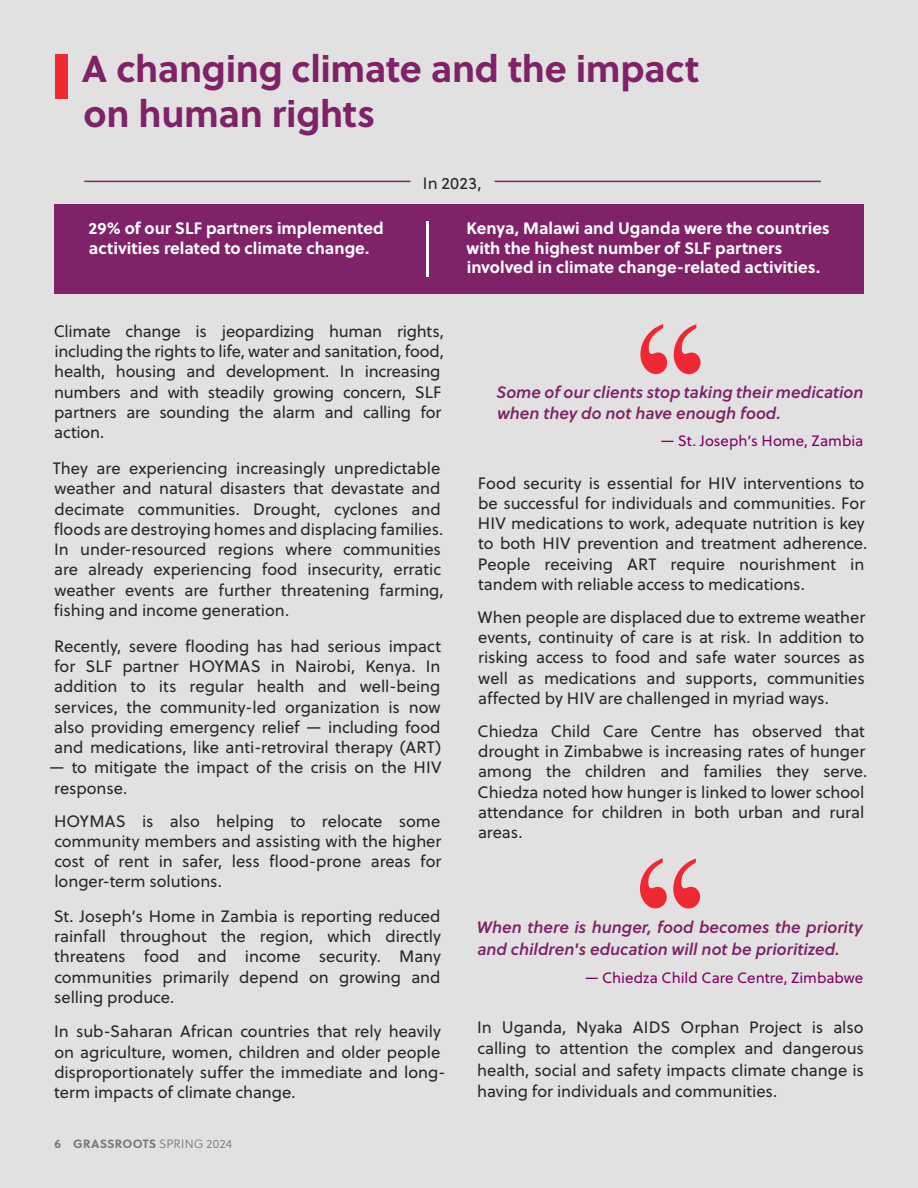
<style>
.page{position:relative;width:918px;height:1188px;background:#e1e1e1}
.page>*{position:absolute;margin:0;border:0;box-sizing:border-box;transform-origin:0 0}
.t1{font:700 37.5px/45px "Soleil";letter-spacing:-.01em;color:#7f2268}
.t2{font:16.5px/20.2px "Soleil";letter-spacing:-.005em;color:#292829}
.t3{font:700 16.5px/19.8px "Soleil";color:#fff}
.t4{font:italic 16.5px/21.3px "Soleil Sb";color:#7f2268}
.t5{font:15px "Soleil";color:#810066}
.t6{font:700 12px "Soleil";letter-spacing:.02em;color:#77787b}
.s1{font-family:"Soleil Lt";font-weight:400}
</style>
<div class="page">
<div style="left:55px;top:54px;width:13px;height:45px;background:#ee2934"></div>
<div style="left:55px;top:204px;width:809px;height:90px;background:#7f2268"></div>
<hr style="left:426px;top:221px;width:3px;height:55px;background:#fff">
<svg style="left:640px;top:324px;width:27px;height:50px"></svg>
<svg style="left:674px;top:324px;width:27px;height:50px"></svg>
<svg style="left:640px;top:858px;width:27px;height:50px"></svg>
<svg style="left:673px;top:859px;width:27px;height:50px"></svg>
<hr style="left:84px;top:181px;width:326px;height:1px;background:#802268">
<hr style="left:495px;top:181px;width:326px;height:1px;background:#802268">
<h1 class="t1" style="left:82px;top:44px;width:619px">A changing climate and the impact on human rights</h1>
<p class="t2" style="left:423px;top:173px;width:60px">In 2023,</p>
<p class="t3" style="left:89px;top:217px;width:297px">29% of our SLF partners implemented activities related to climate change.</p>
<p class="t3" style="left:467px;top:217px;width:365px">Kenya, Malawi and Uganda were the countries with the highest number of SLF partners involved in climate change-related activities.</p>
<p class="t2" style="left:54px;top:321px;width:392px">Climate change is jeopardizing human rights, including the rights to life, water and sanitation, food, health, housing and development. In increasing numbers and with steadily growing concern, SLF partners are sounding the alarm and calling for action.</p>
<p class="t2" style="left:53px;top:458px;width:392px">They are experiencing increasingly unpredictable weather and natural disasters that devastate and decimate communities. Drought, cyclones and floods are destroying homes and displacing families.<br>In under-resourced regions where communities are already experiencing food insecurity, erratic weather events are further threatening farming, fishing and income generation.</p>
<p class="t2" style="left:54px;top:635px;width:389px;text-align:justify">Recently, severe flooding has had serious impact for SLF partner HOYMAS in Nairobi, Kenya. In addition to its regular health and well-being services, the community-led organization is now also providing emergency relief — including food and medications, like anti-retroviral therapy (ART)</p>
<p class="t2" style="left:50px;top:757px;width:394px">— to mitigate the impact of the crisis on the HIV response.</p>
<p class="t2" style="left:54px;top:810px;width:389px;text-align:justify">HOYMAS is also helping to relocate some community members and assisting with the higher cost of rent in safer, less flood-prone areas for longer-term solutions.</p>
<p class="t2" style="left:54px;top:905px;width:389px;text-align:justify">St. Joseph’s Home in Zambia is reporting reduced rainfall throughout the region, which directly threatens food and income security. Many communities primarily depend on growing and selling produce.</p>
<p class="t2" style="left:54px;top:1021px;width:393px">In sub-Saharan African countries that rely heavily on agriculture, women, children and older people disproportionately suffer the immediate and long&shy;term impacts of climate change.</p>
<p class="t6" style="left:54px;top:1134px;width:179px">6 GRASSROOTS <span class="s1">SPRING 2024</span></p>
<p class="t4" style="left:497px;top:381px;width:369px">Some of our clients stop taking their medication when they do not have enough food.</p>
<p class="t5" style="left:661px;top:430px;width:204px">— St. Joseph’s Home, Zambia</p>
<p class="t2" style="left:478px;top:472px;width:391px">Food security is essential for HIV interventions to be successful for individuals and communities. For HIV medications to work, adequate nutrition is key to both HIV prevention and treatment adherence.<br>People receiving ART require nourishment in tandem with reliable access to medications.</p>
<p class="t2" style="left:478px;top:607px;width:389px;text-align:justify">When people are displaced due to extreme weather events, continuity of care is at risk. In addition to risking access to food and safe water sources as well as medications and supports, communities affected by HIV are challenged in myriad ways.</p>
<p class="t2" style="left:478px;top:721px;width:391px">Chiedza Child Care Centre has observed that drought in Zimbabwe is increasing rates of hunger among the children and families they serve.<br>Chiedza noted how hunger is linked to lower school attendance for children in both urban and rural areas.</p>
<p class="t4" style="left:477px;top:916px;width:388px">When there is hunger, food becomes the priority and children's education will not be prioritized.</p>
<p class="t5" style="left:585px;top:966px;width:280px">— Chiedza Child Care Centre, Zimbabwe</p>
<p class="t2" style="left:477px;top:1016px;width:388px;line-height:21.3px;text-align:justify">In Uganda, Nyaka AIDS Orphan Project is also calling to attention the complex and dangerous health, social and safety impacts climate change is having for individuals and communities.</p>
</div>
